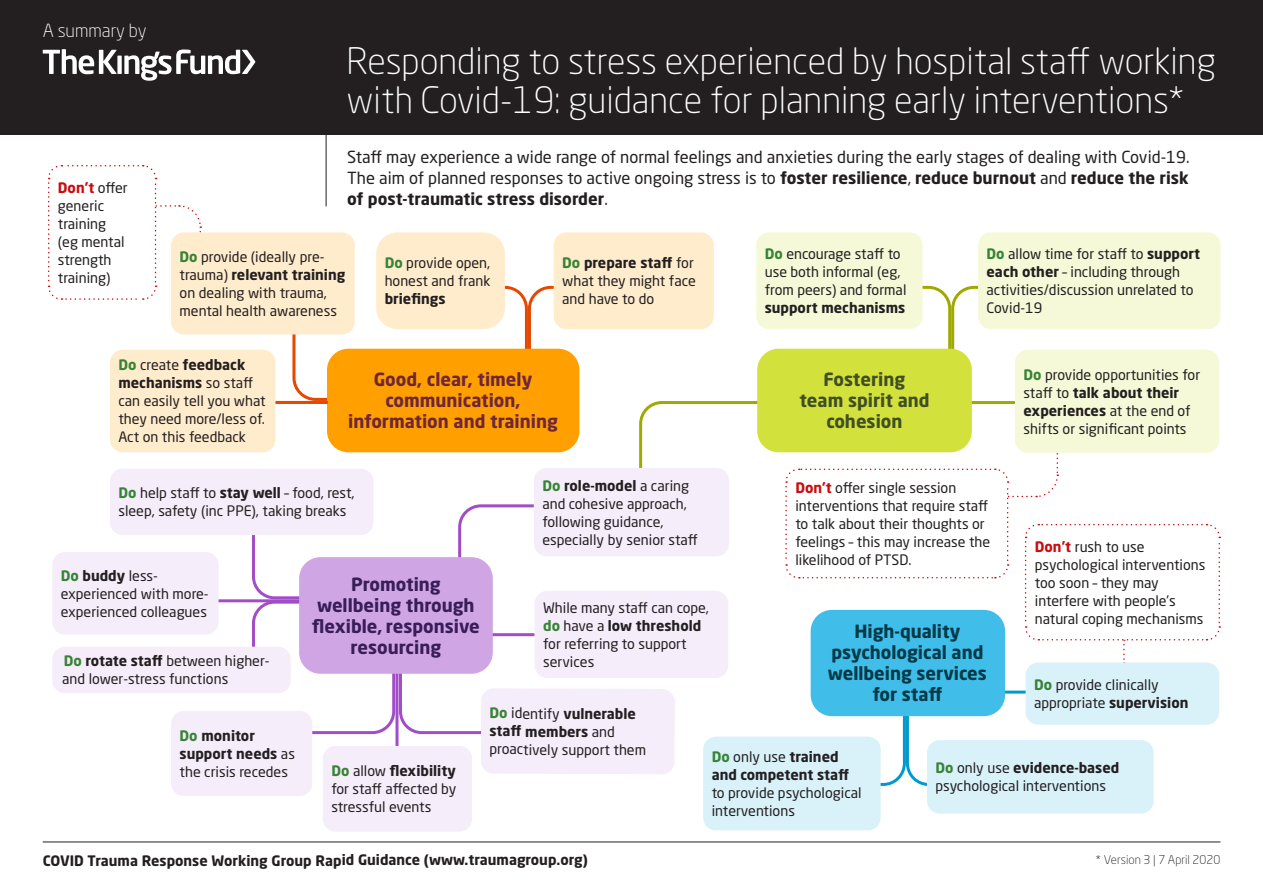
<style>
.page{position:relative;width:1263px;height:893px;background:#fff}
.page>*{position:absolute;margin:0;border:0;box-sizing:border-box;transform-origin:0 0}
.t1{font:300 36px/39px "Neo Sans Std";color:#fff}
.t2{font:700 18px/21px "Neo Sans Std";color:#381d59;text-align:center}
.t3{font:700 18px/21px "Neo Sans Std";color:#6e2639;text-align:center}
.t4{font:700 18px/21px "Neo Sans Std";color:#003947;text-align:center}
.t5{font:700 18px/21px "Neo Sans Std";color:#404f24;text-align:center}
.t6{font:300 18px "Neo Sans Std";color:#fff}
.t7{font:16.5px/21px "Neo Sans Std";color:#231f20;text-align:justify}
.t8{font:14.25px/18px "Neo Sans Std";color:#231f20}
.t9{font:700 14.25px/18px "Neo Sans Std";letter-spacing:-.005em;color:#231f20}
.t10{font:300 12px "Neo Sans Std";letter-spacing:-.005em;color:#231f20}
.s1{font-weight:700;color:#c90c0f}
.s2{font-weight:700}
.s3{font-weight:700;color:#388437}
.s4{color:#388437}
.s5{font-weight:400}
</style>
<div class="page">
<div style="left:0;top:0;width:1263px;height:134px;background:#231f20"></div>
<hr style="left:186px;top:599px;width:139px;height:3px;background:#a24cc8">
<div style="left:117px;top:56px;width:5px;height:18px;background:#fff"></div>
<svg style="left:43px;top:49px;width:73px;height:25px"></svg>
<svg style="left:124px;top:49px;width:131px;height:32px"></svg>
<svg style="left:48px;top:165px;width:154px;height:135px"></svg>
<div style="left:376px;top:232px;width:129px;height:97px;background:#ffeccc;border-radius:21px"></div>
<div style="left:554px;top:232px;width:160px;height:97px;background:#ffeccc;border-radius:13px"></div>
<div style="left:756px;top:232px;width:166px;height:97px;background:#f6f9d8;border-radius:13px"></div>
<div style="left:978px;top:232px;width:242px;height:97px;background:#f6f9d8;border-radius:13px"></div>
<div style="left:927px;top:740px;width:227px;height:73px;background:#d9f2fa;border-radius:13px"></div>
<div style="left:703px;top:737px;width:178px;height:93px;background:#d9f2fa;border-radius:13px"></div>
<div style="left:323px;top:746px;width:149px;height:86px;background:#f5edfa;border-radius:13px"></div>
<div style="left:171px;top:711px;width:141px;height:85px;background:#f5edfa;border-radius:13px"></div>
<div style="left:52px;top:647px;width:239px;height:46px;background:#f5edfa;border-radius:13px"></div>
<div style="left:52px;top:552px;width:167px;height:83px;background:#f5edfa;border-radius:13px"></div>
<div style="left:110px;top:469px;width:263px;height:66px;background:#f5edfa;border-radius:13px"></div>
<div style="left:171px;top:232px;width:184px;height:102px;background:#ffeccc;border-radius:13px"></div>
<hr style="left:43px;top:842px;width:1177px;height:1px;background:#231f20">
<svg style="left:250px;top:284px;width:971px;height:503px"></svg>
<hr style="left:269px;top:401px;width:59px;height:3px;background:#e54800">
<div style="left:110px;top:350px;width:165px;height:102px;background:#ffeccc;border-radius:13px"></div>
<hr style="left:326px;top:132px;width:1px;height:74px;background:#231f20">
<p class="t6" style="left:43px;top:19px;width:105px">A summary by</p>
<p class="t8" style="left:58px;top:178px;width:71px"><span class="s1">Don’t</span> offer generic training (eg mental strength training)</p>
<h1 class="t1" style="left:347px;top:41px;width:871px">Responding to stress experienced by hospital staff working with Covid-19: guidance for planning early interventions*</h1>
<p class="t7" style="left:347px;top:147px;width:844px">Staff may experience a wide range of normal feelings and anxieties during the early stages of dealing with Covid-19.<br>The aim of planned responses to active ongoing stress is to <span class="s2">foster resilience</span>, <span class="s2">reduce burnout</span> and <span class="s2">reduce the risk of post-traumatic stress disorder</span>.</p>
<p class="t8" style="left:180px;top:247px;width:167px"><span class="s3">Do</span> provide (ideally pre&shy;trauma) <span class="s2">relevant training </span>on dealing with trauma, mental health awareness</p>
<p class="t8" style="left:385px;top:254px;width:107px"><span class="s3">Do</span> provide open, honest and frank</p>
<p class="t9" style="left:385px;top:290px;width:62px">briefings</p>
<p class="t8" style="left:562px;top:254px;width:135px"><span class="s3">Do</span> <span class="s2">prepare staff</span> for what they might face and have to do</p>
<p class="t8" style="left:765px;top:245px;width:143px"><span class="s3">Do</span> encourage staff to use both informal (eg, from peers) and formal</p>
<p class="t9" style="left:765px;top:299px;width:142px">support mechanisms</p>
<p class="t8" style="left:986px;top:245px;width:215px"><span class="s3">Do</span> allow time for staff to <span class="s2">support each other</span> – including through activities/discussion unrelated to<br>Covid-19</p>
<p class="t8" style="left:118px;top:356px;width:149px"><span class="s3">Do</span> create <span class="s2">feedback mechanisms</span> so staff can easily tell you what they need more/less of.<br>Act on this feedback</p>
<p class="t3" style="left:348px;top:369px;width:211px">Good, clear, timely communication, information and training</p>
<p class="t5" style="left:799px;top:369px;width:132px">Fostering team spirit and cohesion</p>
<p class="t8" style="left:1023px;top:365px;width:178px"><span class="s3">Do</span> provide opportunities for staff to <span class="s2">talk about their experiences</span> at the end of shifts or significant points</p>
<p class="t8" style="left:118px;top:484px;width:238px"><span class="s3">Do</span> help staff to <span class="s2">stay well</span> – food, rest, sleep, safety (inc PPE), taking breaks</p>
<p class="t8" style="left:61px;top:566px;width:149px"><span class="s3">Do</span> <span class="s2">buddy</span> less&shy;experienced with more&shy;experienced colleagues</p>
<p class="t8" style="left:62px;top:652px;width:209px"><span class="s3">Do</span> <span class="s2">rotate staff</span> between higher&shy;and lower-stress functions</p>
<p class="t2" style="left:312px;top:573px;width:169px">Promoting wellbeing through flexible, responsive resourcing</p>
<p class="t9" style="left:180px;top:726px;width:117px"><span class="s4">Do</span> monitor support needs <span class="s5">as the crisis recedes</span></p>
<p class="t8" style="left:331px;top:762px;width:127px;text-align:justify"><span class="s3">Do</span> allow <span class="s2">flexibility </span>for staff affected by stressful events</p>
<p class="t8" style="left:542px;top:476px;width:157px"><span class="s3">Do</span> <span class="s2">role-model</span> a caring and cohesive approach, following guidance, especially by senior staff</p>
<p class="t8" style="left:795px;top:478px;width:196px"><span class="s1">Don’t</span> offer single session interventions that require staff to talk about their thoughts or feelings – this may increase the likelihood of PTSD.</p>
<p class="t8" style="left:1035px;top:537px;width:172px"><span class="s1">Don’t</span> rush to use psychological interventions too soon – they may interfere with people’s natural coping mechanisms</p>
<p class="t8" style="left:543px;top:598px;width:167px">While many staff can cope, <span class="s3">do</span> have a <span class="s2">low threshold </span>for referring to support services</p>
<p class="t4" style="left:828px;top:621px;width:161px">High-quality psychological and wellbeing services for staff</p>
<p class="t8" style="left:1034px;top:676px;width:156px"><span class="s3">Do</span> provide clinically appropriate <span class="s2">supervision</span></p>
<p class="t8" style="left:489px;top:704px;width:158px"><span class="s3">Do</span> identify <span class="s2">vulnerable staff members</span> and proactively support them</p>
<p class="t9" style="left:712px;top:747px;width:139px"><span class="s4">Do</span> <span class="s5">only use</span> trained and competent staff</p>
<p class="t8" style="left:712px;top:783px;width:151px">to provide psychological interventions</p>
<p class="t8" style="left:935px;top:759px;width:185px"><span class="s3">Do</span> only use <span class="s2">evidence-based </span>psychological interventions</p>
<p class="t9" style="left:43px;top:851px;width:547px">COVID Trauma Response Working Group Rapid Guidance (www.traumagroup.org)</p>
<p class="t10" style="left:1096px;top:852px;width:126px">* Version 3 | 7 April 2020</p>
</div>
